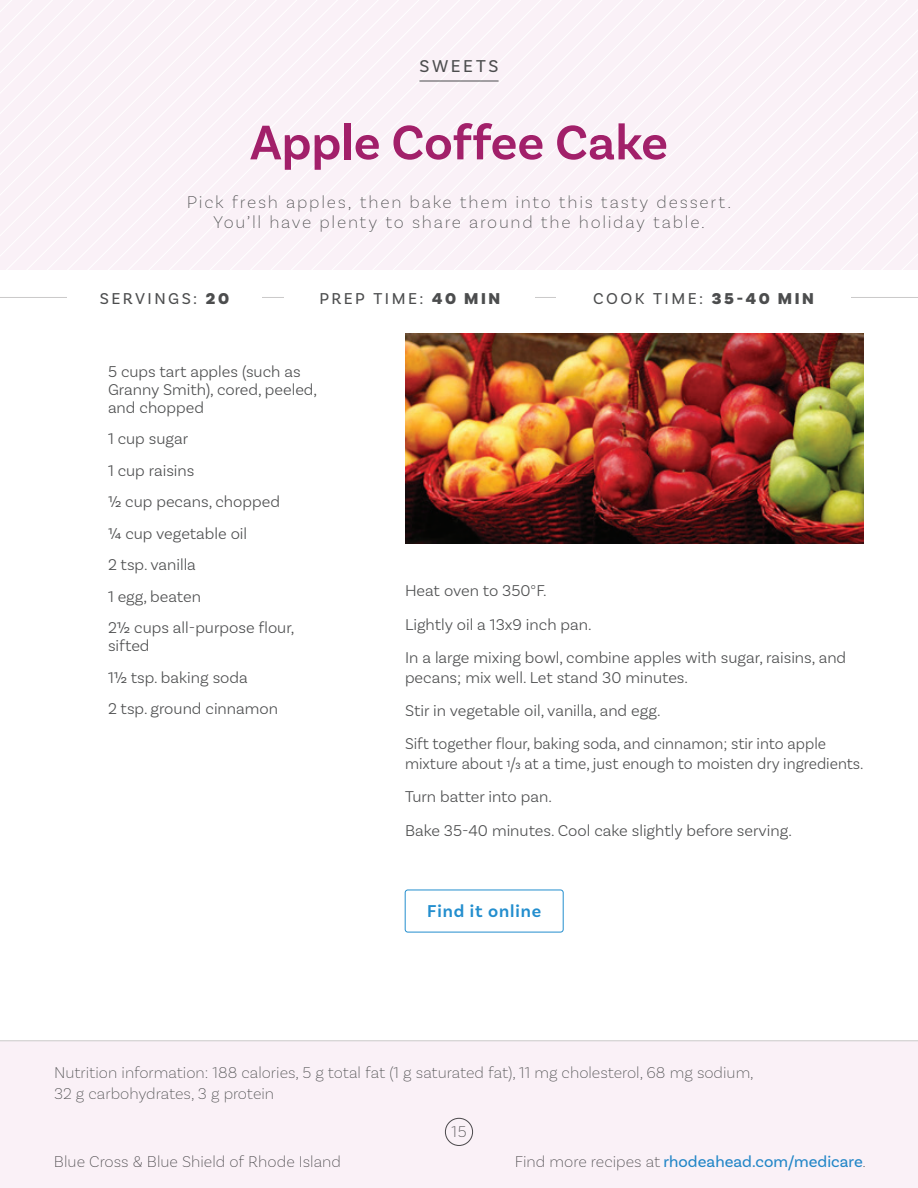
<style>
.page{position:relative;width:918px;height:1188px;background:#fff}
.page>*{position:absolute;margin:0;border:0;box-sizing:border-box;transform-origin:0 0}
.t1{font:600 51px "Basic Sans";color:#a2206a}
.t2{font:200 18px/19.5px "Basic Sans";letter-spacing:.095em;color:#4c4d4e;text-align:center}
.t3{font:600 18px "Basic Sans";letter-spacing:.05em;color:#238ece}
.t4{font:18px "Basic Sans";letter-spacing:.15em;color:#4c4d4e}
.t5{font:300 16.5px/31.5px "Basic Sans";color:#4c4d4e}
.t6{font:200 16.5px/21px "Basic Sans";color:#4c4d4e}
.t7{font:300 16.5px/33.3px "Basic Sans";color:#4c4d4e;scale:.96 1}
.t8{font:16.5px "Basic Sans";letter-spacing:.155em;color:#4c4d4e}
.t9{font:16.5px "Basic Sans";color:#238ece}
.s1{font-weight:900}
.s2{font-weight:400;font-size:9.6px}
.s3{font-weight:200;color:#4c4d4e}
</style>
<div class="page">
<div style="left:0;top:1041px;width:918px;height:147px;background:#faf1f7"></div>
<div style="left:0;top:0;width:918px;height:270px;background:#faf1f7"></div>
<hr style="left:0;top:1040px;width:918px;height:1px;background:#cac9c9">
<hr style="left:419px;top:81px;width:80px;height:1px;background:#4c4d4e">
<hr style="left:0;top:297px;width:918px;height:1px;background:#cac9c9">
<div style="left:284px;top:291px;width:251px;height:13px;background:#fff"></div>
<div style="left:67px;top:291px;width:195px;height:13px;background:#fff"></div>
<div style="left:556px;top:291px;width:295px;height:13px;background:#fff"></div>
<img style="left:405px;top:334px;width:459px;height:210px">
<div style="left:405px;top:890px;width:158px;height:42px;border:1px solid #238ece;border-radius:3px"></div>
<p class="t4" style="left:419px;top:55px;width:81px">SWEETS</p>
<h1 class="t1" style="left:250px;top:112px;width:420px">Apple Coffee Cake</h1>
<p class="t2" style="left:187px;top:192px;width:546px">Pick fresh apples, then bake them into this tasty dessert.<br>You’ll have plenty to share around the holiday table.</p>
<p class="t8" style="left:100px;top:288px;width:131px">SERVINGS: <span class="s1">20</span></p>
<p class="t8" style="left:319px;top:288px;width:182px">PREP TIME: <span class="s1">40 MIN</span></p>
<p class="t8" style="left:593px;top:288px;width:223px">COOK TIME: <span class="s1">35-40 MIN</span></p>
<p class="t5" style="left:108px;top:362px;width:211px;line-height:18px">5 cups tart apples (such as<br>Granny Smith), cored, peeled, and chopped</p>
<p class="t5" style="left:108px;top:423px;width:188px">1 cup sugar<br>1 cup raisins<br>½ cup pecans, chopped ¼ cup vegetable oil<br>2 tsp. vanilla<br>1 egg, beaten<br>2½ cups all-purpose flour,</p>
<p class="t5" style="left:108px;top:630px;width:172px">sifted<br>1½ tsp. baking soda<br>2 tsp. ground cinnamon</p>
<p class="t5" style="left:405px;top:574px;width:443px;line-height:33.3px">Heat oven to 350°F.<br>Lightly oil a 13x9 inch pan.<br>In a large mixing bowl, combine apples with sugar, raisins, and</p>
<p class="t5" style="left:405px;top:660px;width:423px;line-height:33.3px">pecans; mix well. Let stand 30 minutes.<br>Stir in vegetable oil, vanilla, and egg.<br>Sift together flour, baking soda, and cinnamon; stir into apple</p>
<p class="t7" style="left:405px;top:747px;width:479px">mixture about <sup>1</sup>/<span class="s2">3</span> at a time, just enough to moisten dry ingredients.<br>Turn batter into pan.<br>Bake 35-40 minutes. Cool cake slightly before serving.</p>
<p class="t3" style="left:427px;top:901px;width:116px">Find it online</p>
<p class="t6" style="left:54px;top:1062px;width:701px">Nutrition information: 188 calories, 5 g total fat (1 g saturated fat), 11 mg cholesterol, 68 mg sodium,<br>32 g carbohydrates, 3 g protein</p>
<p class="t6" style="left:451px;top:1121px;width:17px">15</p>
<p class="t6" style="left:54px;top:1151px;width:289px">Blue Cross &amp; Blue Shield of Rhode Island</p>
<p class="t9" style="left:515px;top:1152px;width:353px"><span class="s3">Find more recipes at</span> rhodeahead.com/medicare<span class="s3">.</span></p>
</div>
